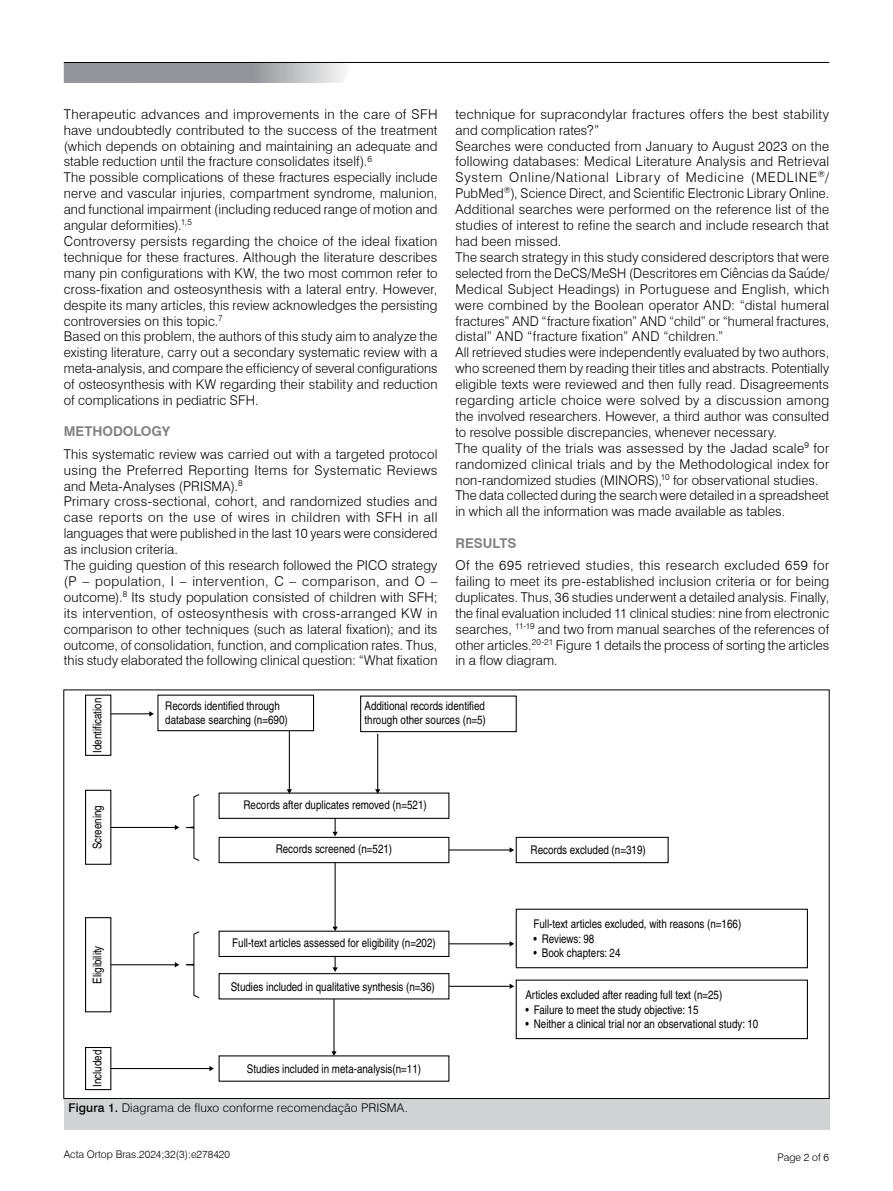
<style>
.page{position:relative;width:893px;height:1191px;background:#fff}
.page>*{position:absolute;margin:0;border:0;box-sizing:border-box;transform-origin:0 0}
.t1{font:300 13.5px/15.9px "Swiss 721 BT";letter-spacing:.01em;color:#000}
.t2{font:700 13.5px "Swiss 721 BT";color:#808285}
.t3{font:condensed 12px/14.4px "Helvetica";color:#000}
.t4{font:300 12px "Swiss 721 BT";letter-spacing:.01em;color:#000}
.t5{font:300 10.5px "Swiss 721 BT";color:#000}
.s1{font-weight:500}
</style>
<div class="page">
<svg style="left:64px;top:63px;width:281px;height:20px;background:#a2a4a7"></svg>
<hr style="left:64px;top:62px;width:765px;height:1px;background:#000">
<div style="left:157px;top:694px;width:157px;height:37px;border:1px solid #000"></div>
<div style="left:219px;top:792px;width:230px;height:27px;border:1px solid #000"></div>
<div style="left:219px;top:837px;width:230px;height:26px;border:1px solid #000"></div>
<div style="left:219px;top:930px;width:230px;height:27px;border:1px solid #000"></div>
<div style="left:219px;top:973px;width:230px;height:26px;border:1px solid #000"></div>
<div style="left:85px;top:917px;width:26px;height:95px;border:1px solid #000"></div>
<div style="left:85px;top:1047px;width:26px;height:43px;border:1px solid #000"></div>
<div style="left:85px;top:694px;width:26px;height:62px;border:1px solid #000"></div>
<div style="left:85px;top:789px;width:26px;height:75px;border:1px solid #000"></div>
<div style="left:360px;top:695px;width:157px;height:37px;border:1px solid #000"></div>
<svg style="left:288px;top:729px;width:520px;height:310px"></svg>
<svg style="left:287px;top:789px;width:5px;height:5px"></svg>
<hr style="left:377px;top:734px;width:1px;height:56px;background:#000">
<svg style="left:375px;top:789px;width:5px;height:5px"></svg>
<svg style="left:332px;top:818px;width:6px;height:18px"></svg>
<hr style="left:449px;top:849px;width:61px;height:1px;background:#000">
<svg style="left:510px;top:847px;width:4px;height:5px"></svg>
<hr style="left:449px;top:943px;width:61px;height:1px;background:#000">
<svg style="left:510px;top:941px;width:4px;height:5px"></svg>
<hr style="left:449px;top:985px;width:61px;height:1px;background:#000">
<svg style="left:510px;top:983px;width:4px;height:6px"></svg>
<hr style="left:335px;top:862px;width:1px;height:65px;background:#000">
<svg style="left:332px;top:926px;width:6px;height:5px"></svg>
<svg style="left:332px;top:956px;width:6px;height:16px"></svg>
<hr style="left:333px;top:999px;width:2px;height:53px;background:#000">
<svg style="left:331px;top:1051px;width:6px;height:5px"></svg>
<svg style="left:186px;top:794px;width:14px;height:204px"></svg>
<hr style="left:111px;top:827px;width:65px;height:1px;background:#000">
<svg style="left:175px;top:825px;width:4px;height:5px"></svg>
<hr style="left:111px;top:964px;width:65px;height:1px;background:#000">
<svg style="left:175px;top:962px;width:4px;height:5px"></svg>
<hr style="left:111px;top:1068px;width:99px;height:1px;background:#000">
<svg style="left:209px;top:1066px;width:5px;height:5px"></svg>
<hr style="left:111px;top:713px;width:39px;height:1px;background:#000">
<svg style="left:149px;top:711px;width:5px;height:5px"></svg>
<div style="left:64px;top:1099px;width:766px;height:30px;background:#d1d3d4"></div>
<svg style="left:533px;top:936px;width:4px;height:4px"></svg>
<svg style="left:533px;top:951px;width:4px;height:3px"></svg>
<svg style="left:525px;top:1007px;width:4px;height:4px"></svg>
<svg style="left:525px;top:1021px;width:4px;height:4px"></svg>
<p class="t1" style="left:64px;top:106px;width:375px">Therapeutic advances and improvements in the care of SFH have undoubtedly contributed to the success of the treatment (which depends on obtaining and maintaining an adequate and stable reduction until the fracture consolidates itself).<sup>6<br></sup>The possible complications of these fractures especially include nerve and vascular injuries, compartment syndrome, malunion, and functional impairment (including reduced range of motion and angular deformities).<sup>1,5<br></sup>Controversy persists regarding the choice of the ideal fixation technique for these fractures. Although the literature describes many pin configurations with KW, the two most common refer to cross-fixation and osteosynthesis with a lateral entry. However, despite its many articles, this review acknowledges the persisting controversies on this topic.<sup>7<br></sup>Based on this problem, the authors of this study aim to analyze the existing literature, carry out a secondary systematic review with a meta-analysis, and compare the efficiency of several configurations of osteosynthesis with KW regarding their stability and reduction of complications in pediatric SFH.</p>
<p class="t2" style="left:64px;top:423px;width:108px">METHODOLOGY</p>
<p class="t1" style="left:64px;top:446px;width:375px">This systematic review was carried out with a targeted protocol using the Preferred Reporting Items for Systematic Reviews and Meta-Analyses (PRISMA).<sup>8<br></sup>Primary cross-sectional, cohort, and randomized studies and case reports on the use of wires in children with SFH in all languages that were published in the last 10 years were considered as inclusion criteria.<br>The guiding question of this research followed the PICO strategy (P – population, I – intervention, C – comparison, and O – outcome).<sup>8</sup> Its study population consisted of children with SFH; its intervention, of osteosynthesis with cross-arranged KW in comparison to other techniques (such as lateral fixation); and its outcome, of consolidation, function, and complication rates. Thus, this study elaborated the following clinical question: “What fixation</p>
<p class="t1" style="left:455px;top:106px;width:375px">technique for supracondylar fractures offers the best stability and complication rates?”<br>Searches were conducted from January to August 2023 on the following databases: Medical Literature Analysis and Retrieval System Online/National Library of Medicine (MEDLINE<sup>®</sup>/ PubMed<sup>®</sup>), Science Direct, and Scientific Electronic Library Online.<br>Additional searches were performed on the reference list of the studies of interest to refine the search and include research that had been missed.<br>The search strategy in this study considered descriptors that were selected from the DeCS/MeSH (Descritores em Ciências da Saúde/ Medical Subject Headings) in Portuguese and English, which were combined by the Boolean operator AND: “distal humeral fractures” AND “fracture fixation” AND “child” or “humeral fractures, distal” AND “fracture fixation” AND “children.”<br>All retrieved studies were independently evaluated by two authors, who screened them by reading their titles and abstracts. Potentially eligible texts were reviewed and then fully read. Disagreements regarding article choice were solved by a discussion among the involved researchers. However, a third author was consulted to resolve possible discrepancies, whenever necessary.<br>The quality of the trials was assessed by the Jadad scale<sup>9</sup> for randomized clinical trials and by the Methodological index for non-randomized studies (MINORS),<sup>10</sup> for observational studies.<br>The data collected during the search were detailed in a spreadsheet in which all the information was made available as tables.</p>
<p class="t2" style="left:455px;top:535px;width:62px">RESULTS</p>
<p class="t1" style="left:455px;top:557px;width:375px;text-align:justify">Of the 695 retrieved studies, this research excluded 659 for failing to meet its pre-established inclusion criteria or for being duplicates. Thus, 36 studies underwent a detailed analysis. Finally, the final evaluation included 11 clinical studies: nine from electronic searches, <sup>11-19</sup> and two from manual searches of the references of other articles.<sup>20-21</sup> Figure 1 details the process of sorting the articles in a flow diagram.</p>
<p class="t3" style="left:90px;top:753px;width:57px;rotate:-90deg">Identification</p>
<p class="t3" style="left:90px;top:849px;width:46px;rotate:-90deg">Screening</p>
<p class="t3" style="left:90px;top:983px;width:40px;rotate:-90deg">Eligibility</p>
<p class="t3" style="left:90px;top:1087px;width:39px;rotate:-90deg">Included</p>
<p class="t3" style="left:165px;top:698px;width:124px">Records identified through database searching (n=690)</p>
<p class="t3" style="left:364px;top:698px;width:123px">Additional records identified through other sources (n=5)</p>
<p class="t3" style="left:244px;top:797px;width:185px">Records after duplicates removed (n=521)</p>
<p class="t3" style="left:276px;top:841px;width:118px">Records screened (n=521)</p>
<p class="t3" style="left:232px;top:935px;width:205px">Full-text articles assessed for eligibility (n=202)</p>
<p class="t3" style="left:231px;top:979px;width:206px">Studies included in qualitative synthesis (n=36)</p>
<p class="t3" style="left:247px;top:1061px;width:176px">Studies included in meta-analysis(n=11)</p>
<p class="t4" style="left:68px;top:1100px;width:341px"><span class="s1">Figura 1.</span> Diagrama de fluxo conforme recomendação PRISMA.</p>
<p class="t3" style="left:531px;top:842px;width:117px">Records excluded (n=319)</p>
<p class="t3" style="left:542px;top:917px;width:201px;text-indent:-8px">Full-text articles excluded, with reasons (n=166)<br>Reviews: 98<br>Book chapters: 24</p>
<p class="t3" style="left:534px;top:987px;width:226px;text-indent:-8px">Articles excluded after reading full text (n=25)<br>Failure to meet the study objective: 15<br>Neither a clinical trial nor an observational study: 10</p>
<p class="t5" style="left:64px;top:1147px;width:168px">Acta Ortop Bras.2024;32(3):e278420</p>
<p class="t5" style="left:778px;top:1150px;width:53px">Page 2 of 6</p>
</div>
